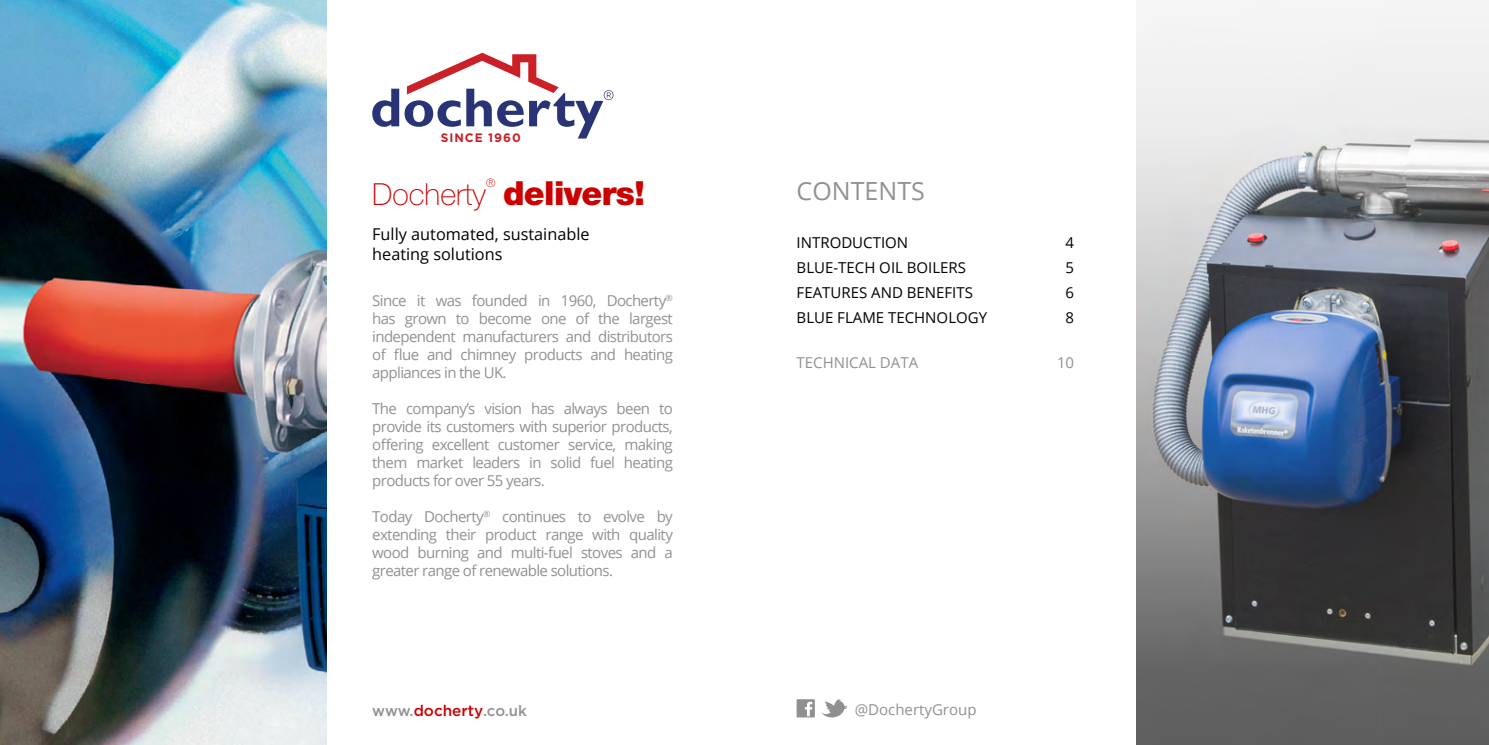
<style>
.page{position:relative;width:1489px;height:745px;background:#fff}
.page>*{position:absolute;margin:0;border:0;box-sizing:border-box;transform-origin:0 0}
.t1{font:900 33.25px "Helvetica Neue LT Std";letter-spacing:-.02em;color:#c00}
.t2{font:100 30.38px "Helvetica Neue LT Std";color:#c00}
.t3{font:25px "Open Sans";color:#919191}
.t4{font:16.25px/20px "Open Sans";color:#000}
.t5{font:15px/18px "Open Sans";letter-spacing:-.04em;color:#919191;text-align:justify}
.t6{font:15px "Open Sans";color:#000}
.t7{font:15px "Open Sans";color:#919191}
.t8{font:500 15px "Gotham";letter-spacing:-.01em;color:#919191}
.t9{font:700 12.25px "Gotham";letter-spacing:.08em;color:#cb2027}
.t10{font:100 11.62px "Helvetica Neue LT Std";color:#c00}
.s1{font-size:15.25px;color:#c00}
</style>
<div class="page">
<svg style="left:372px;top:53px;width:241px;height:85px"></svg>
<img style="left:0;top:0;width:326px;height:744px">
<img style="left:1136px;top:0;width:352px;height:744px">
<svg style="left:796px;top:699px;width:51px;height:18px"></svg>
<p class="t9" style="left:441px;top:129px;width:81px">SINCE 1960</p>
<p class="t10" style="left:486px;top:176px;width:11px">®</p>
<h1 class="t1" style="left:503px;top:173px;width:143px">delivers!</h1>
<h3 class="t3" style="left:796px;top:174px;width:115px">Contents</h3>
<p class="t6" style="left:796px;top:232px;width:97px">INTRODUCTION</p>
<p class="t6" style="left:1065px;top:232px;width:10px">4</p>
<p class="t6" style="left:796px;top:257px;width:171px">BLUE-TECH OIL BOILE RS</p>
<p class="t6" style="left:1065px;top:257px;width:10px">5</p>
<p class="t6" style="left:796px;top:282px;width:130px">FEATURES AN D BENE</p>
<p class="t6" style="left:944px;top:282px;width:30px">FITS</p>
<p class="t6" style="left:1065px;top:282px;width:10px">6</p>
<p class="t6" style="left:796px;top:307px;width:192px">BLUE FLAME TECHNO LOGY</p>
<p class="t6" style="left:1065px;top:307px;width:10px">8</p>
<p class="t7" style="left:796px;top:352px;width:123px">TECHN ICAL DATA</p>
<p class="t5" style="left:1056px;top:353px;width:19px">10</p>
<h2 class="t2" style="left:372px;top:176px;width:115px">Docherty</h2>
<p class="t4" style="left:372px;top:223px;width:219px">Fully automated, sustainable heating solutions</p>
<p class="t5" style="left:372px;top:291px;width:302px">Since it was founded in 1960, Docherty<sup>® </sup>has grown to become one of the largest independent manufacturers and distributors of flue and chimney products and heating appliances in the UK.</p>
<p class="t5" style="left:372px;top:399px;width:302px">The company’s vision has always been to provide its customers with superior products, offering excellent customer service, making them market leaders in solid fuel heating products for over 55 years.</p>
<p class="t5" style="left:372px;top:507px;width:302px">Today Docherty<sup>®</sup> continues to evolve by extending their product range with quality wood burning and multi-fuel stoves and a greater range of renewable solutions.</p>
<p class="t8" style="left:372px;top:700px;width:156px">www.<span class="s1">docherty</span>.co.uk</p>
<p class="t7" style="left:854px;top:699px;width:123px">@DochertyGroup</p>
</div>
